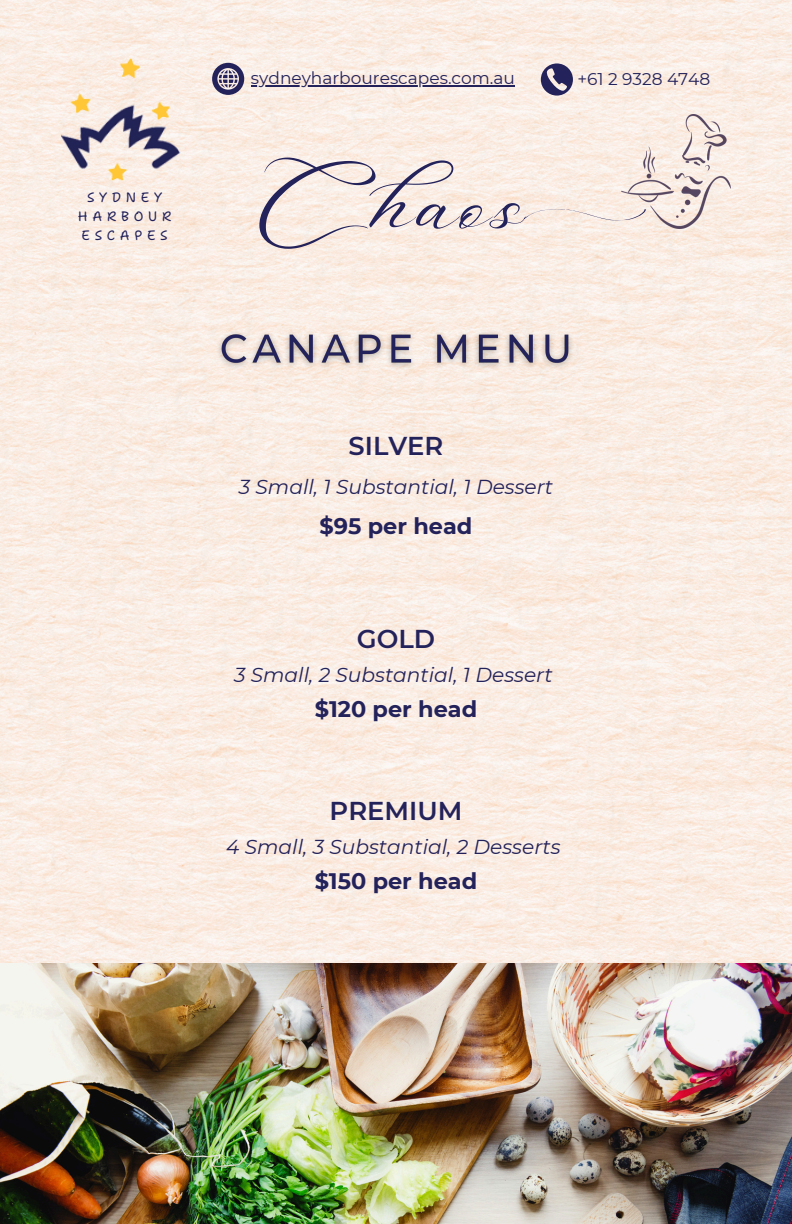
<style>
.page{position:relative;width:792px;height:1224px;background:#fff}
.page>*{position:absolute;margin:0;border:0;box-sizing:border-box;transform-origin:0 0}
.t1{font:55.6px "Aniyah";color:#23225a}
.t2{font:50.6px "Aniyah";color:#23225a}
.t3{font:600 25.8px "Montserrat";color:#23225a}
.t4{font:700 22.4px "Montserrat";color:#23225a}
.t5{font:italic 20.2px "Montserrat";color:#23225a}
.t6{font:17px "Montserrat";color:#23225a}
.t7{font:13.6px/19px "Shantell Sans";letter-spacing:.345em;color:#23225a;text-align:center}
</style>
<div class="page">
<img style="left:0;top:0;width:792px;height:963px">
<img style="left:61px;top:47px;width:127px;height:146px">
<img style="left:621px;top:115px;width:110px;height:114px">
<svg style="left:523px;top:204px;width:123px;height:21px;background:#f6e9e1"></svg>
<hr style="left:251px;top:85px;width:264px;height:2px;background:#23225a">
<svg style="left:541px;top:63px;width:32px;height:33px"></svg>
<svg style="left:212px;top:63px;width:32px;height:32px"></svg>
<img style="left:0;top:963px;width:792px;height:261px">
<img style="left:212px;top:326px;width:368px;height:49px">
<h4 class="t7" style="left:78px;top:188px;width:94px">SYDNEY<br>HARBOUR<br>ESCAPES</h4>
<h4 class="t6" style="left:251px;top:67px;width:265px">sydneyharbourescapes.com.au</h4>
<p class="t6" style="left:577px;top:69px;width:134px">+61 2 9328 4748</p>
<p class="t1" style="left:258px;top:192px;width:110px">C</p>
<p class="t2" style="left:376px;top:185px;width:150px">haos</p>
<p class="t3" style="left:349px;top:430px;width:96px">SILVER</p>
<p class="t5" style="left:239px;top:475px;width:316px">3 Small, 1 Substantial, 1 Dessert</p>
<p class="t4" style="left:320px;top:512px;width:154px">$95 per head</p>
<h1 class="t3" style="left:357px;top:623px;width:80px">GOLD</h1>
<h1 class="t5" style="left:234px;top:662px;width:320px">3 Small, 2 Substantial, 1 Dessert</h1>
<h1 class="t4" style="left:315px;top:695px;width:164px">$120 per head</h1>
<p class="t3" style="left:330px;top:796px;width:134px">PREMIUM</p>
<p class="t5" style="left:226px;top:835px;width:336px">4 Small, 3 Substantial, 2 Desserts</p>
<p class="t4" style="left:315px;top:868px;width:164px">$150 per head</p>
</div>
